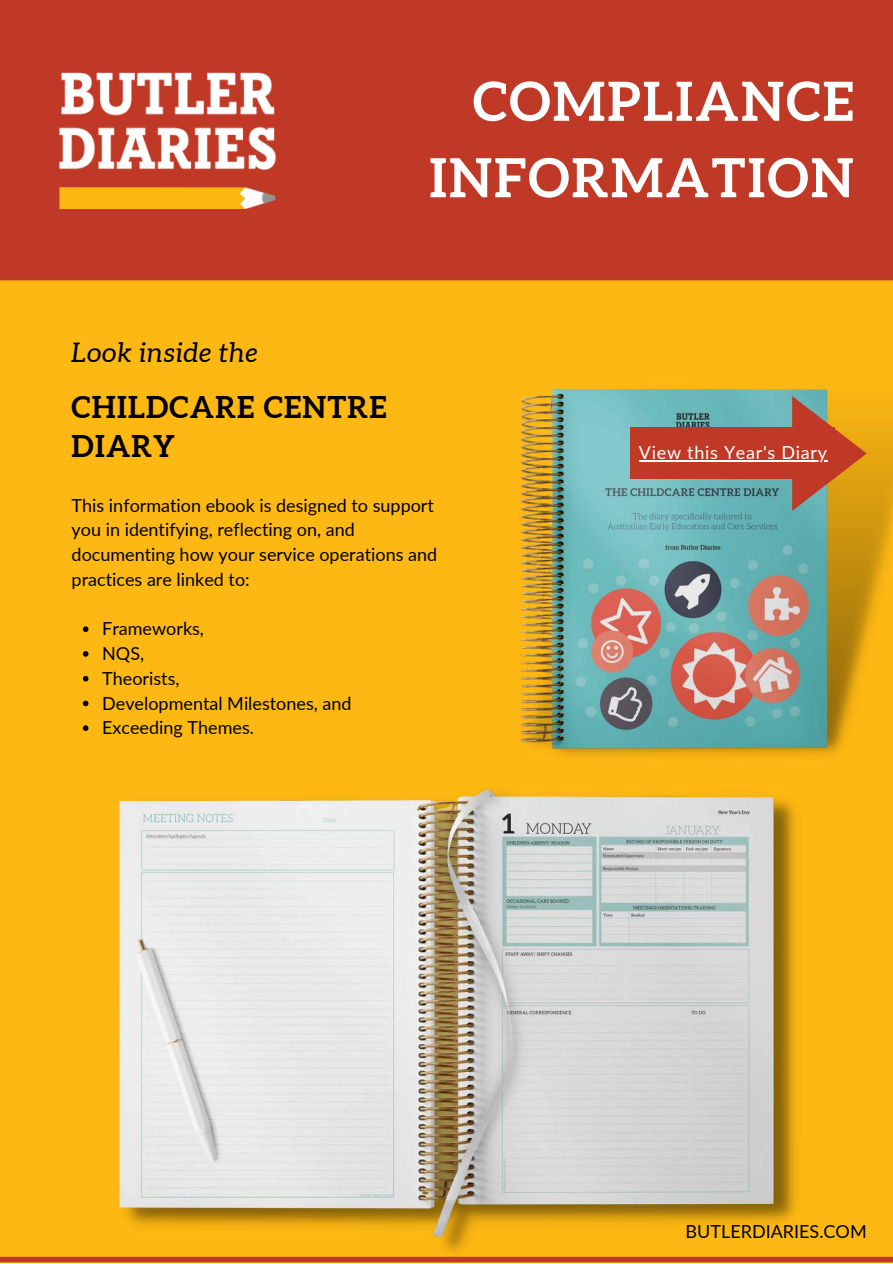
<style>
.page{position:relative;width:893px;height:1264px;background:#fff}
.page>*{position:absolute;margin:0;border:0;box-sizing:border-box;transform-origin:0 0}
.t1{font:700 54px/76.5px "Aleo";letter-spacing:.04em;color:#fff;text-align:right}
.t2{font:700 30px/39.3px "Aleo";letter-spacing:.04em;color:#000}
.t3{font:italic 27px "Aleo";letter-spacing:.04em;color:#000}
.t4{font:18px/24.8px "Lato";color:#000}
.t5{font:18px "Lato";letter-spacing:.04em;color:#fff}
</style>
<div class="page">
<div style="left:0;top:0;width:892px;height:1262px;background:#fdb813"></div>
<div style="left:0;top:0;width:892px;height:277px;background:#c03926"></div>
<div style="left:0;top:275px;width:892px;height:5px;background:#c03926"></div>
<div style="left:0;top:1256px;width:892px;height:6px;background:#c03926"></div>
<img style="left:520px;top:388px;width:372px;height:368px">
<img style="left:59px;top:72px;width:217px;height:136px">
<img style="left:118px;top:789px;width:685px;height:468px">
<div style="left:721px;top:824px;width:27px;height:12px;background:#ddd"></div>
<svg style="left:792px;top:396px;width:74px;height:115px"></svg>
<div style="left:630px;top:427px;width:204px;height:52px;background:#c03926"></div>
<hr style="left:638px;top:460px;width:189px;height:1px;background:#fff">
<svg style="left:83px;top:626px;width:5px;height:6px"></svg>
<svg style="left:83px;top:651px;width:5px;height:5px"></svg>
<svg style="left:83px;top:676px;width:5px;height:5px"></svg>
<svg style="left:83px;top:700px;width:5px;height:6px"></svg>
<svg style="left:83px;top:725px;width:5px;height:6px"></svg>
<h1 class="t1" style="left:429px;top:63px;width:426px">COMPLIANCE<br>INFORMATION</h1>
<h3 class="t3" style="left:72px;top:337px;width:187px">Look inside the</h3>
<h2 class="t2" style="left:72px;top:387px;width:316px">CHILDCARE CENTRE<br>DIARY</h2>
<p class="t5" style="left:638px;top:441px;width:190px">View this Year's Diary</p>
<p class="t4" style="left:72px;top:492px;width:367px">This information ebook is designed to support you in identifying, reflecting on, and documenting how your service operations and practices are linked to:</p>
<p class="t4" style="left:102px;top:616px;width:251px">Frameworks,<br>NQS,<br>Theorists,<br>Developmental Milestones, and<br>Exceeding Themes.</p>
<p class="t4" style="left:685px;top:1218px;width:183px">BUTLERDIARIES.COM</p>
</div>
